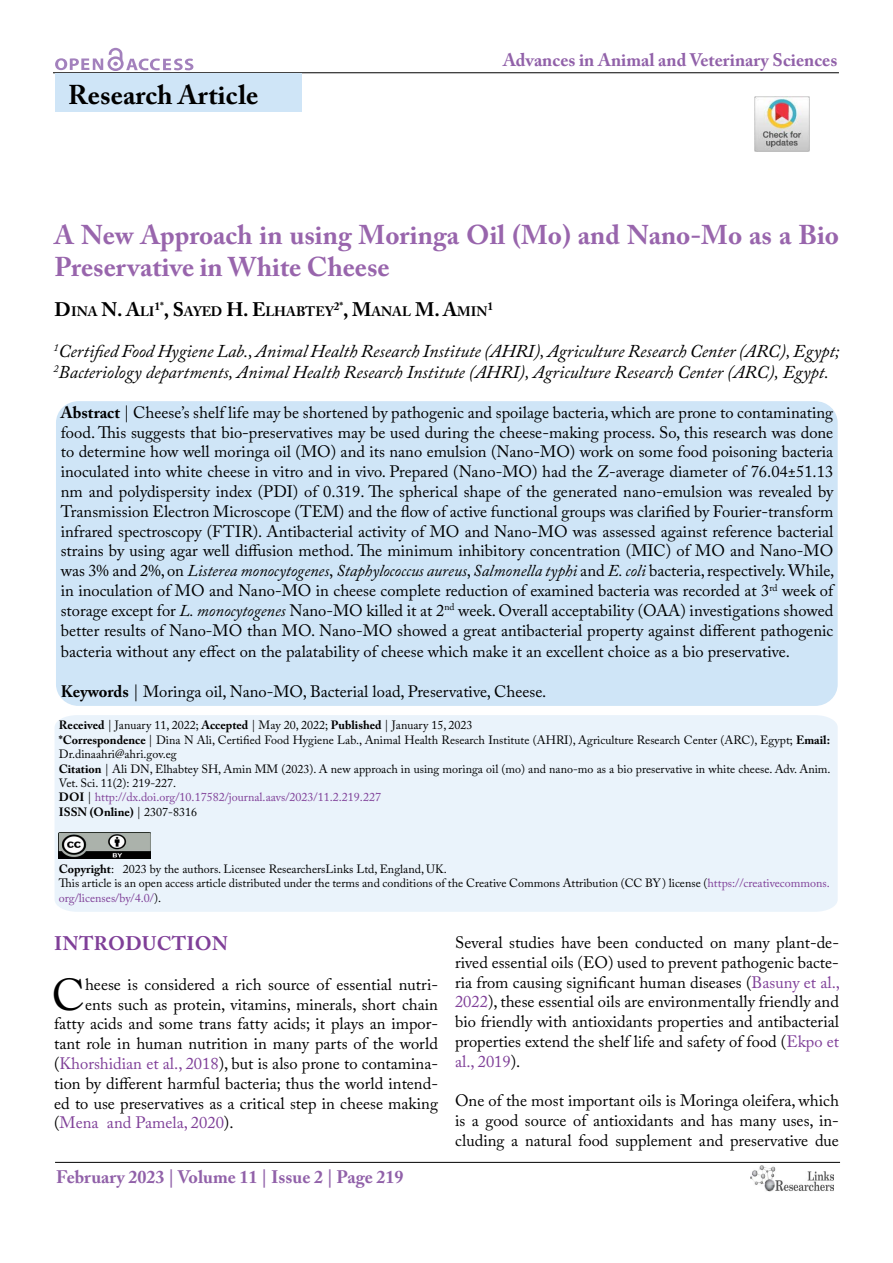
<style>
.page{position:relative;width:893px;height:1263px;background:#fff}
.page>*{position:absolute;margin:0;border:0;box-sizing:border-box;transform-origin:0 0}
.t1{font:44.4px "Adobe Caslon Pro";color:#000}
.t2{font:700 27px/32.4px "Adobe Caslon Pro";color:#7f3f98}
.t3{font:700 27px "Adobe Caslon Pro";letter-spacing:.005em;color:#000}
.t4{font:700 19.5px "Adobe Caslon Pro";letter-spacing:.025em;color:#7f3f98}
.t5{font:italic 18px/21.6px "Adobe Caslon Pro";color:#000}
.t6{font:700 18px "Adobe Caslon Pro";color:#9161a9}
.t7{font:16.5px/19.8px "Adobe Caslon Pro";color:#000;text-align:justify}
.t8{font:16.5px "Adobe Caslon Pro";color:#7f3f98}
.t9{font:700 13.65px "Adobe Caslon Pro";color:#000}
.t10{font:12px/14.4px "Adobe Caslon Pro";color:#000}
.t11{font:700 11.4px "Adobe Caslon Pro";color:#000}
.s1{font-size:19.5px}
.s2{font-weight:700}
.s3{font-style:italic}
.s4{color:#7f3f98}
.s5{color:#000}
</style>
<div class="page">
<hr style="left:53px;top:72px;width:786px;height:1px;background:#000">
<hr style="left:55px;top:1162px;width:785px;height:1px;background:#000">
<svg style="left:55px;top:48px;width:138px;height:23px"></svg>
<img style="left:750px;top:1166px;width:83px;height:26px">
<div style="left:55px;top:74px;width:247px;height:38px;background:#cfe5f7"></div>
<div style="left:56px;top:401px;width:782px;height:305px;background:#cfe5f7;border-radius:22px"></div>
<div style="left:55px;top:715px;width:783px;height:197px;background:#eaf3fb"></div>
<img style="left:59px;top:832px;width:91px;height:26px">
<img style="left:754px;top:96px;width:55px;height:56px">
<h2 class="t3" style="left:68px;top:79px;width:192px">Research Article</h2>
<p class="t6" style="left:503px;top:50px;width:336px">Advances in Animal and Veterinary Sciences</p>
<h2 class="t2" style="left:55px;top:219px;width:786px">A New Approach in using Moringa Oil (Mo) and Nano-Mo as a Bio<br>Preservative in White Cheese</h2>
<p class="t9" style="left:55px;top:304px;width:434px"><span class="s1">D</span>INA <span class="s1">N. A</span>LI<sup>1*</sup><span class="s1">, S</span>AYED <span class="s1">H. E</span>LHABTEY<sup>2*</sup><span class="s1">, M</span>ANAL <span class="s1">M. A</span>MIN</p>
<p class="t11" style="left:488px;top:299px;width:7px">1</p>
<p class="t5" style="left:53px;top:340px;width:788px"><sup>1</sup>Certified Food Hygiene Lab., Animal Health Research Institute (AHRI), Agriculture Research Center (ARC), Egypt;<br><sup>2</sup>Bacteriology departments, Animal Health Research Institute (AHRI), Agriculture Research Center (ARC), Egypt.</p>
<p class="t7" style="left:61px;top:402px;width:775px"><span class="s2">Abstract</span> | Cheese’s shelf life may be shortened by pathogenic and spoilage bacteria, which are prone to contaminating food. This suggests that bio-preservatives may be used during the cheese-making process. So, this research was done to determine how well moringa oil (MO) and its nano emulsion (Nano-MO) work on some food poisoning bacteria inoculated into white cheese in vitro and in vivo. Prepared (Nano-MO) had the Z-average diameter of 76.04±51.13 nm and polydispersity index (PDI) of 0.319. The spherical shape of the generated nano-emulsion was revealed by Transmission Electron Microscope (TEM) and the flow of active functional groups was clarified by Fourier-transform infrared spectroscopy (FTIR). Antibacterial activity of MO and Nano-MO was assessed against reference bacterial strains by using agar well diffusion method. The minimum inhibitory concentration (MIC) of MO and Nano-MO was 3% and 2%, on <span class="s3">Listerea monocytogenes</span>, <span class="s3">Staphylococcus aureus</span>, <span class="s3">Salmonella typhi</span> and <span class="s3">E. coli</span> bacteria, respectively. While, in inoculation of MO and Nano-MO in cheese complete reduction of examined bacteria was recorded at 3<sup>rd</sup> week of storage except for <span class="s3">L. monocytogenes</span> Nano-MO killed it at 2<sup>nd</sup> week. Overall acceptability (OAA) investigations showed better results of Nano-MO than MO. Nano-MO showed a great antibacterial property against different pathogenic</p>
<p class="t7" style="left:61px;top:642px;width:731px">bacteria without any effect on the palatability of cheese which make it an excellent choice as a bio preservative.</p>
<p class="t7" style="left:61px;top:681px;width:487px"><span class="s2">Keywords</span> | Moringa oil, Nano-MO, Bacterial load, Preservative, Cheese.</p>
<p class="t10" style="left:59px;top:718px;width:773px"><span class="s2">Received</span> | January 11, 2022; <span class="s2">Accepted</span> | May 20, 2022; <span class="s2">Published</span> | January 15, 2023<br><span class="s2">*Correspondence</span> | Dina N Ali, Certified Food Hygiene Lab., Animal Health Research Institute (AHRI), Agriculture Research Center (ARC), Egypt; <span class="s2">Email:<br></span>Dr.dinaahri@ahri.gov.eg<br><span class="s2">Citation</span> | Ali DN, Elhabtey SH, Amin MM (2023). A new approach in using moringa oil (mo) and nano-mo as a bio preservative in white cheese. Adv. Anim.<br>Vet. Sci. 11(2): 219-227.<br><span class="s2">DOI</span> | <span class="s4">http://dx.doi.org/10.17582/journal.aavs/2023/11.2.219.227<br></span><span class="s2">ISSN (Online)</span> | 2307-8316</p>
<p class="t10" style="left:59px;top:862px;width:772px"><span class="s2">Copyright</span>: 2023 by the authors. Licensee ResearchersLinks Ltd, England, UK.<br>This article is an open access article distributed under the terms and conditions of the Creative Commons Attribution (CC BY) license (<span class="s4">https://creativecommons. org/licenses/by/4.0/</span>).</p>
<p class="t4" style="left:54px;top:932px;width:175px">Introduction</p>
<h1 class="t1" style="left:52px;top:968px;width:35px">C</h1>
<p class="t7" style="left:85px;top:974px;width:354px">heese is considered a rich source of essential nutri-</p>
<p class="t7" style="left:85px;top:994px;width:354px">ents such as protein, vitamins, minerals, short chain</p>
<p class="t7" style="left:54px;top:1014px;width:385px">fatty acids and some trans fatty acids; it plays an impor-</p>
<p class="t7" style="left:54px;top:1034px;width:385px">tant role in human nutrition in many parts of the world</p>
<p class="t7" style="left:54px;top:1053px;width:385px">(<span class="s4">Khorshidian et al., 2018</span>), but is also prone to contamina-</p>
<p class="t7" style="left:54px;top:1073px;width:385px">tion by different harmful bacteria; thus the world intend-</p>
<p class="t7" style="left:54px;top:1093px;width:385px">ed to use preservatives as a critical step in cheese making</p>
<p class="t8" style="left:54px;top:1113px;width:181px"><span class="s5">(</span>Mena and Pamela, 2020<span class="s5">).</span></p>
<p class="t6" style="left:56px;top:1166px;width:349px">February 2023 | Volume 11 | Issue 2 | Page 219</p>
<p class="t7" style="left:455px;top:932px;width:387px">Several studies have been conducted on many plant-de&shy;rived essential oils (EO) used to prevent pathogenic bacte&shy;ria from causing significant human diseases (<span class="s4">Basuny et al., 2022</span>), these essential oils are environmentally friendly and bio friendly with antioxidants properties and antibacterial properties extend the shelf life and safety of food (<span class="s4">Ekpo et al., 2019</span>).</p>
<p class="t7" style="left:455px;top:1091px;width:385px">One of the most important oils is Moringa oleifera, which is a good source of antioxidants and has many uses, in&shy;cluding a natural food supplement and preservative due</p>
</div>
